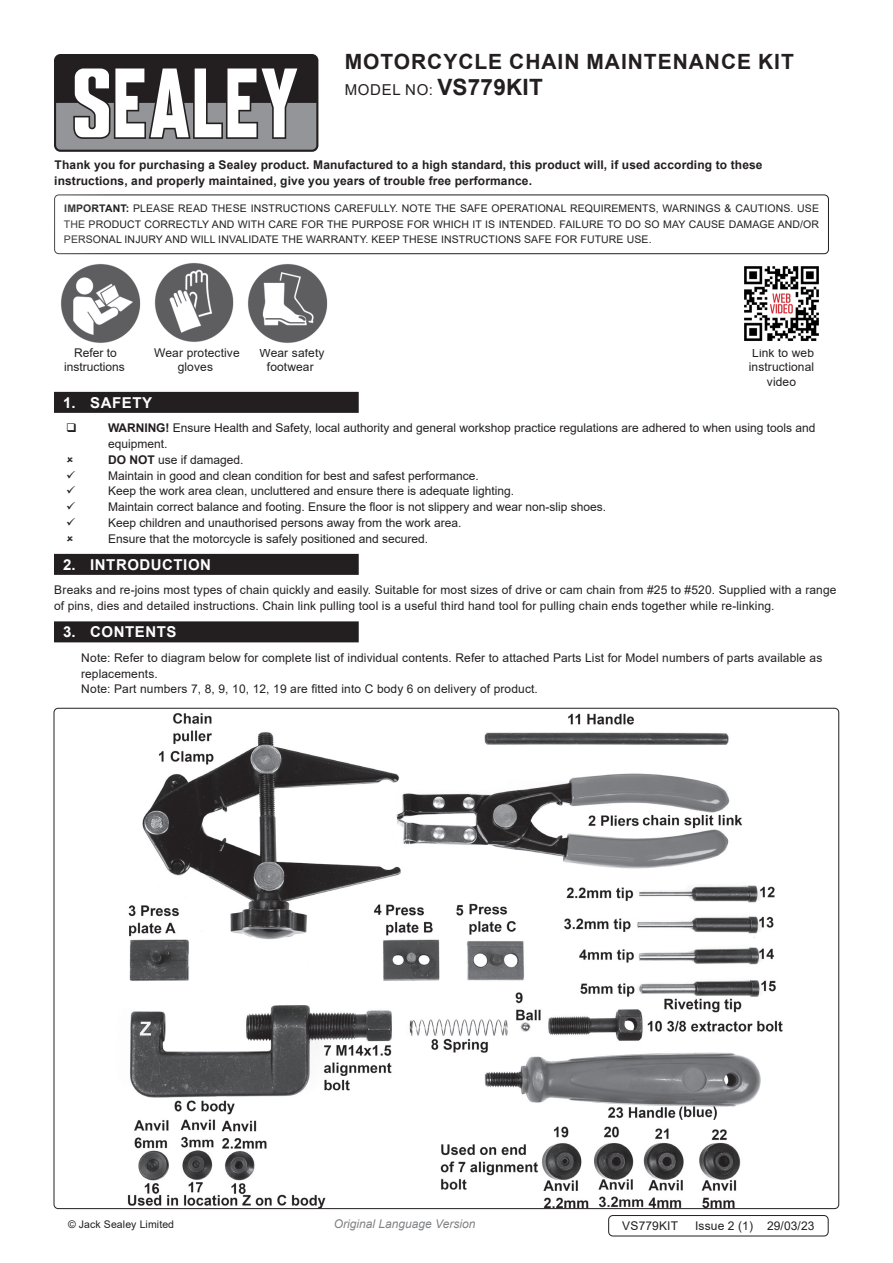
<style>
.page{position:relative;width:893px;height:1263px;background:#fff}
.page>*{position:absolute;margin:0;border:0;box-sizing:border-box;transform-origin:0 0}
.Product_Description{font:700 21px "Arial";letter-spacing:.045em;color:#231f20}
.t1{font:700 15px "Arial";letter-spacing:.035em;color:#fff}
.Instructions_Model_N{font:15px "Arial";letter-spacing:.045em;color:#231f20}
.Body{font:12px/15.8px "Arial";color:#231f20}
.Specifications__Tabb{font:12px/15.8px "Arial";letter-spacing:.01em;color:#231f20}
.Body-2{font:700 12px/15.8px "Arial";letter-spacing:.01em;color:#231f20}
.Body__Footer{font:12px "Arial";letter-spacing:.01em;color:#231f20}
.t2{font:italic 12px "Arial";color:#808285}
.Body__Justified__7pt{font:10.5px/15.8px "Arial";letter-spacing:.01em;color:#231f20;text-align:justify}
.s1{font-weight:700;font-size:22.5px}
.s2{font-weight:700}
</style>
<div class="page">
<div style="left:54px;top:54px;width:264px;height:98px;background:#231f20;border-radius:6px"></div>
<svg style="left:56px;top:69px;width:260px;height:81px"></svg>
<div style="left:54px;top:195px;width:775px;height:59px;border:1px solid #231f20;border-radius:4px"></div>
<div style="left:54px;top:392px;width:305px;height:21px;background:#231f20"></div>
<div style="left:54px;top:554px;width:305px;height:21px;background:#231f20"></div>
<div style="left:54px;top:621px;width:305px;height:21px;background:#231f20"></div>
<div style="left:608px;top:1215px;width:220px;height:21px;border:1px solid #231f20;border-radius:4px"></div>
<img style="left:61px;top:264px;width:80px;height:79px">
<img style="left:154px;top:263px;width:80px;height:79px">
<img style="left:248px;top:264px;width:80px;height:79px">
<img style="left:127px;top:713px;width:656px;height:494px">
<img style="left:744px;top:266px;width:75px;height:75px">
<p class="Product_Description" style="left:345px;top:47px;width:451px">MOTORCYCLE CHAIN MAINTENANCE KIT</p>
<p class="Instructions_Model_N" style="left:345px;top:79px;width:200px">MODEL NO: <span class="s1">VS779KIT</span></p>
<p class="Body-2" style="left:54px;top:157px;width:710px">Thank you for purchasing a Sealey product. Manufactured to a high standard, this product will, if used according to these instructions, and properly maintained, give you years of trouble free performance.</p>
<p class="Body__Justified__7pt" style="left:64px;top:200px;width:757px"><span class="s2">IMPORTANT:</span> PLEASE READ THESE INSTRUCTIONS CAREFULLY. NOTE THE SAFE OPERATIONAL REQUIREMENTS, WARNINGS &amp; CAUTIONS. USE THE PRODUCT CORRECTLY AND WITH CARE FOR THE PURPOSE FOR WHICH IT IS INTENDED. FAILURE TO DO SO MAY CAUSE DAMAGE AND/OR PERSONAL INJURY AND WILL INVALIDATE THE WARRANTY. KEEP THESE INSTRUCTIONS SAFE FOR FUTURE USE.</p>
<p class="Body" style="left:74px;top:345px;width:44px">Refer to</p>
<p class="Body" style="left:64px;top:359px;width:62px">instructions</p>
<p class="Body" style="left:154px;top:345px;width:87px">Wear protective</p>
<p class="Body" style="left:178px;top:359px;width:37px">gloves</p>
<p class="Body" style="left:259px;top:345px;width:67px">Wear safety</p>
<p class="Body" style="left:267px;top:359px;width:48px">footwear</p>
<p class="Body" style="left:752px;top:345px;width:63px">Link to web</p>
<p class="Body" style="left:749px;top:360px;width:67px;line-height:14.4px;text-align:center">instructional video</p>
<p class="t1" style="left:63px;top:392px;width:90px">1. SAFETY</p>
<p class="Body" style="left:108px;top:420px;width:709px"><span class="s2">WARNING!</span> Ensure Health and Safety, local authority and general workshop practice regulations are adhered to when using tools and equipment.</p>
<p class="Body" style="left:108px;top:452px;width:137px"><span class="s2">DO NOT</span> use if damaged.</p>
<p class="Body" style="left:108px;top:467px;width:372px">Maintain in good and clean condition for best and safest performance.</p>
<p class="Body" style="left:108px;top:483px;width:408px">Keep the work area clean, uncluttered and ensure there is adequate lighting.</p>
<p class="Body" style="left:108px;top:499px;width:500px">Maintain correct balance and footing. Ensure the floor is not slippery and wear non-slip shoes.</p>
<p class="Body" style="left:108px;top:515px;width:355px">Keep children and unauthorised persons away from the work area.</p>
<p class="Body" style="left:108px;top:530px;width:322px">Ensure that the motorcycle is safely positioned and secured.</p>
<p class="t1" style="left:63px;top:554px;width:149px">2. INTRODUCTION</p>
<p class="Body" style="left:54px;top:582px;width:784px">Breaks and re-joins most types of chain quickly and easily. Suitable for most sizes of drive or cam chain from #25 to #520. Supplied with a range of pins, dies and detailed instructions. Chain link pulling tool is a useful third hand tool for pulling chain ends together while re-linking.</p>
<p class="t1" style="left:63px;top:621px;width:115px">3. CONTENTS</p>
<p class="Specifications__Tabb" style="left:81px;top:650px;width:743px">Note: Refer to diagram below for complete list of individual contents. Refer to attached Parts List for Model numbers of parts available as replacements.</p>
<p class="Specifications__Tabb" style="left:81px;top:681px;width:458px">Note: Part numbers 7, 8, 9, 10, 12, 19 are fitted into C body 6 on delivery of product.</p>
<p class="Body__Justified__7pt" style="left:68px;top:1216px;width:108px">© Jack Sealey Limited</p>
<p class="t2" style="left:334px;top:1216px;width:143px">Original Language Version</p>
<p class="Body__Footer" style="left:622px;top:1218px;width:57px">VS779KIT</p>
<p class="Body__Footer" style="left:695px;top:1218px;width:121px">Issue 2 (1) 29/03/23</p>
</div>
